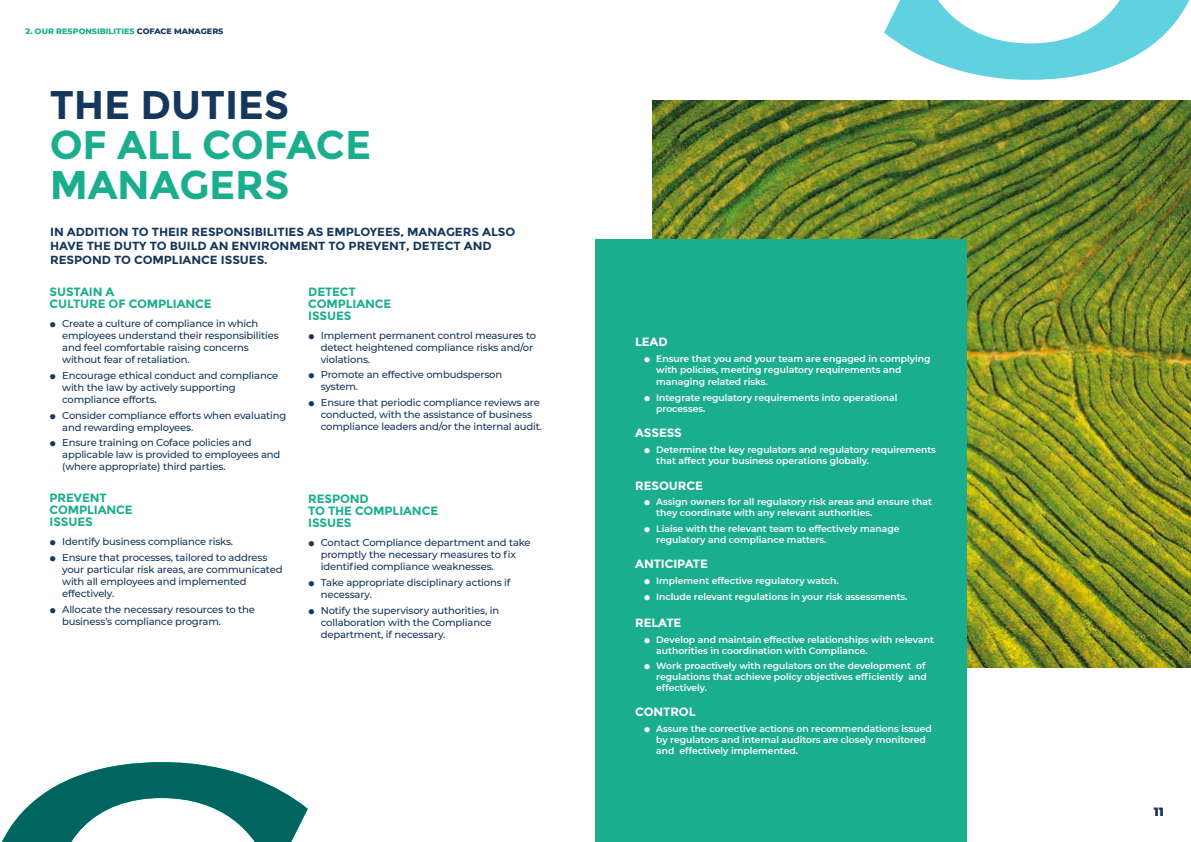
<style>
.page{position:relative;width:1191px;height:842px;background:#fff}
.page>*{position:absolute;margin:0;border:0;box-sizing:border-box;transform-origin:0 0}
.t1{font:700 40px/40px "Montserrat";letter-spacing:-.005em;color:#1bae8e}
.t2{font:700 40px "Montserrat";letter-spacing:-.005em;color:#16375c}
.t3{font:700 12px/12px "Montserrat";letter-spacing:-.01em;color:#1bae8e}
.t4{font:700 12px "Montserrat";letter-spacing:-.01em;color:#fff}
.t5{font:900 12px "Montserrat";color:#16375c}
.t6{font:700 11.8px/14px "Montserrat";letter-spacing:-.005em;color:#16375c}
.t7{font:500 10px/12px "Montserrat";letter-spacing:-.015em;color:#16375c}
.t8{font:600 9.2px/11px "Montserrat";color:#fff}
.t9{font:800 8px "Montserrat";color:#1bae8e}
.s1{color:#16375c}
</style>
<div class="page">
<img style="left:652px;top:101px;width:539px;height:567px">
<div style="left:595px;top:239px;width:372px;height:603px;background:#1bae8e"></div>
<svg style="left:2px;top:762px;width:306px;height:80px"></svg>
<img style="left:844px;top:100px;width:347px;height:33px">
<svg style="left:884px;top:0;width:306px;height:80px"></svg>
<p class="t9" style="left:26px;top:25px;width:199px">2. OUR RESPONSIBILITIES <span class="s1">COFACE MANAGERS</span></p>
<h1 class="t2" style="left:50px;top:81px;width:241px">THE DUTIES</h1>
<h1 class="t1" style="left:50px;top:125px;width:323px">OF ALL COFACE<br>MANAGERS</h1>
<p class="t6" style="left:50px;top:224px;width:466px">IN ADDITION TO THEIR RESPONSIBILITIES AS EMPLOYEES, MANAGERS ALSO<br>HAVE THE DUTY TO BUILD AN ENVIRONMENT TO PREVENT, DETECT AND<br>RESPOND TO COMPLIANCE ISSUES.</p>
<p class="t3" style="left:50px;top:286px;width:164px">SUSTAIN A<br>CULTURE OF COMPLIANCE</p>
<p class="t7" style="left:62px;top:317px;width:218px;text-indent:-13px">● Create a culture of compliance in which employees understand their responsibilities and feel comfortable raising concerns without fear of retaliation.</p>
<p class="t7" style="left:62px;top:369px;width:218px;text-indent:-13px">● Encourage ethical conduct and compliance with the law by actively supporting compliance efforts.</p>
<p class="t7" style="left:62px;top:409px;width:226px;text-indent:-13px">● Consider compliance efforts when evaluating and rewarding employees.</p>
<p class="t7" style="left:62px;top:436px;width:220px;text-indent:-13px">● Ensure training on Coface policies and applicable law is provided to employees and (where appropriate) third parties.</p>
<p class="t3" style="left:50px;top:492px;width:85px">PREVENT<br>COMPLIANCE<br>ISSUES</p>
<p class="t7" style="left:50px;top:535px;width:185px">● Identify business compliance risks.</p>
<p class="t7" style="left:62px;top:551px;width:222px;text-indent:-13px">● Ensure that processes, tailored to address your particular risk areas, are communicated with all employees and implemented effectively.</p>
<p class="t7" style="left:62px;top:603px;width:194px;text-indent:-13px">● Allocate the necessary resources to the business’s compliance program.</p>
<p class="t3" style="left:308px;top:285px;width:85px">DETECT<br>COMPLIANCE<br>ISSUES</p>
<p class="t7" style="left:321px;top:329px;width:217px;text-indent:-13px">● Implement permanent control measures to detect heightened compliance risks and/or violations.</p>
<p class="t7" style="left:321px;top:368px;width:183px;text-indent:-13px">● Promote an effective ombudsperson system.</p>
<p class="t7" style="left:321px;top:396px;width:223px;text-indent:-13px">● Ensure that periodic compliance reviews are conducted, with the assistance of business compliance leaders and/or the internal audit.</p>
<p class="t3" style="left:308px;top:493px;width:131px">RESPOND<br>TO THE COMPLIANCE<br>ISSUES</p>
<p class="t7" style="left:321px;top:536px;width:211px;text-indent:-13px">● Contact Compliance department and take promptly the necessary measures to fix identified compliance weaknesses.</p>
<p class="t7" style="left:321px;top:576px;width:191px;text-indent:-13px">● Take appropriate disciplinary actions if necessary.</p>
<p class="t7" style="left:321px;top:604px;width:180px;text-indent:-13px">● Notify the supervisory authorities, in collaboration with the Compliance department, if necessary.</p>
<p class="t4" style="left:635px;top:335px;width:34px">LEAD</p>
<p class="t8" style="left:656px;top:353px;width:276px;text-indent:-13px">● Ensure that you and your team are engaged in complying with policies, meeting regulatory requirements and</p>
<p class="t8" style="left:656px;top:376px;width:113px">managing related risks.</p>
<p class="t8" style="left:656px;top:392px;width:243px;text-indent:-13px">● Integrate regulatory requirements into operational processes.</p>
<p class="t4" style="left:635px;top:426px;width:48px">ASSESS</p>
<p class="t8" style="left:656px;top:444px;width:281px;text-indent:-13px">● Determine the key regulators and regulatory requirements that affect your business operations globally.</p>
<p class="t4" style="left:635px;top:478px;width:69px">RESOURCE</p>
<p class="t8" style="left:656px;top:496px;width:277px;text-indent:-13px">● Assign owners for all regulatory risk areas and ensure that they coordinate with any relevant authorities.</p>
<p class="t8" style="left:656px;top:523px;width:245px;text-indent:-13px">● Liaise with the relevant team to effectively manage regulatory and compliance matters.</p>
<p class="t4" style="left:635px;top:557px;width:74px">ANTICIPATE</p>
<p class="t8" style="left:643px;top:575px;width:197px">● Implement effective regulatory watch.</p>
<p class="t8" style="left:643px;top:591px;width:265px">● Include relevant regulations in your risk assessments.</p>
<p class="t4" style="left:635px;top:615px;width:48px">RELATE</p>
<p class="t8" style="left:656px;top:633px;width:279px;text-indent:-13px">● Develop and maintain effective relationships with relevant authorities in coordination with Compliance.</p>
<p class="t8" style="left:656px;top:660px;width:272px;text-align:justify;text-indent:-13px">● Work proactively with regulators on the development of regulations that achieve policy objectives efficiently and effectively.</p>
<p class="t4" style="left:635px;top:705px;width:62px">CONTROL</p>
<p class="t8" style="left:656px;top:723px;width:277px;text-indent:-13px">● Assure the corrective actions on recommendations issued by regulators and internal auditors are closely monitored and effectively implemented.</p>
<p class="t5" style="left:1153px;top:803px;width:12px">11</p>
</div>
